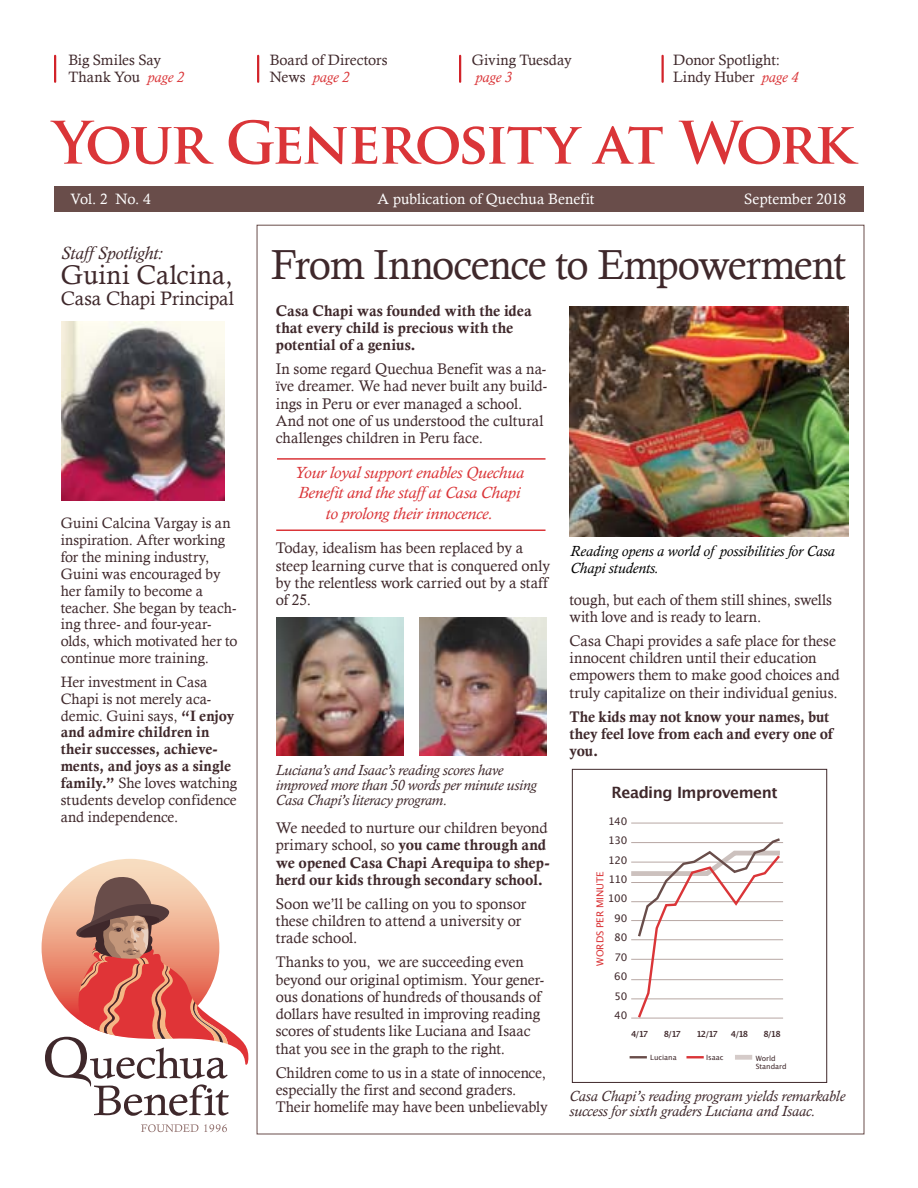
<style>
.page{position:relative;width:918px;height:1188px;background:#fff}
.page>*{position:absolute;margin:0;border:0;box-sizing:border-box;transform-origin:0 0}
.t1{font:700 57px "Trajan Pro";letter-spacing:-.055em;color:#da3538}
.t2{font:42px "Calisto";letter-spacing:-.03em;color:#3f282b}
.t3{font:27px "Calisto";letter-spacing:.01em;color:#3f282b}
.t4{font:19.5px "Calisto";color:#3f282b}
.t5{font:italic 18px "Calisto";letter-spacing:-.005em;color:#3f282b}
.t6{font:italic 16.5px/19.5px "Calisto";letter-spacing:-.005em;color:#da3538;scale:1.04 1}
.t7{font:700 15.6px "Lucida Grande";letter-spacing:-.035em;color:#3f282b}
.t8{font:15.3px/17.2px "Calisto";color:#3f282b}
.t9{font:15.3px/17.2px "Calis MT Bol";color:#3f282b}
.t10{font:15px/16.8px "Calisto";color:#3f282b}
.t11{font:italic 15px/15px "Calisto";color:#3f282b}
.t12{font:15px/16.8px "Calis MT Bol";letter-spacing:.005em;color:#3f282b}
.t13{font:italic 15px/16.5px "Calisto";color:#000}
.t14{font:15px "Calisto";letter-spacing:.01em;color:#fff}
.t15{font:italic 15px "Calisto";color:#da3538}
.t16{font:10.5px/19.5px "Lucida Grande";letter-spacing:-.02em;color:#3f282b;text-align:right}
.t17{font:9.6px "Lucida Grande";letter-spacing:-.01em;color:#da3538}
.t18{font:700 8.4px "Lucida Grande";letter-spacing:-.12em;color:#3f282b;scale:.96 1}
.t19{font:7.2px/8.7px "Lucida Grande";color:#3f282b}
.s1{font-style:italic;color:#da3538}
.s2{font-family:"Calis MT Bol"}
.s3{font-family:"Calisto"}
</style>
<div class="page">
<div style="left:54px;top:186px;width:810px;height:26px;background:#694d4a"></div>
<hr style="left:54px;top:56px;width:2px;height:26px;background:#d2232a">
<hr style="left:257px;top:56px;width:2px;height:26px;background:#d2232a">
<hr style="left:459px;top:56px;width:2px;height:26px;background:#d2232a">
<hr style="left:662px;top:56px;width:2px;height:26px;background:#d2232a">
<svg style="left:42px;top:859px;width:177px;height:178px"></svg>
<svg style="left:45px;top:875px;width:204px;height:241px"></svg>
<svg style="left:141px;top:1124px;width:57px;height:8px"></svg>
<svg style="left:204px;top:1124px;width:23px;height:8px"></svg>
<img style="left:570px;top:307px;width:278px;height:230px">
<hr style="left:631px;top:823px;width:152px;height:1px;background:#b7a7a3">
<svg style="left:631px;top:838px;width:152px;height:181px"></svg>
<svg style="left:630px;top:1056px;width:17px;height:2px"></svg>
<svg style="left:686px;top:1056px;width:18px;height:2px"></svg>
<div style="left:735px;top:1055px;width:17px;height:5px;background:#d5cbc9"></div>
<div style="left:572px;top:769px;width:255px;height:314px;border:1px solid #3f282b"></div>
<img style="left:61px;top:321px;width:164px;height:180px">
<img style="left:277px;top:618px;width:127px;height:138px">
<img style="left:419px;top:618px;width:127px;height:138px">
<hr style="left:277px;top:458px;width:269px;height:2px;background:#da3538">
<hr style="left:276px;top:530px;width:270px;height:1px;background:#da3538">
<p class="t10" style="left:68px;top:52px;width:117px">Big Smiles Say<br>Thank You <span class="s1">page 2</span></p>
<p class="t10" style="left:270px;top:52px;width:119px">Board of Directors<br>News <span class="s1">page 2</span></p>
<p class="t10" style="left:472px;top:52px;width:102px">Giving Tuesday</p>
<p class="t15" style="left:475px;top:68px;width:38px">page 3</p>
<p class="t10" style="left:673px;top:52px;width:126px">Donor Spotlight:<br>Lindy Huber <span class="s1">page 4</span></p>
<h1 class="t1" style="left:53px;top:107px;width:802px">Your Generosity at Work</h1>
<p class="t14" style="left:70px;top:190px;width:82px">Vol. 2 No. 4</p>
<p class="t14" style="left:378px;top:190px;width:218px">A publication of Quechua Benefit</p>
<p class="t14" style="left:744px;top:190px;width:103px">September 2018</p>
<p class="t5" style="left:61px;top:242px;width:103px">Staff Spotlight:</p>
<h3 class="t3" style="left:61px;top:260px;width:173px">Guini Calcina,</h3>
<p class="t4" style="left:61px;top:288px;width:175px">Casa Chapi Principal</p>
<p class="t10" style="left:61px;top:515px;width:178px">Guini Calcina Vargay is an inspiration. After working for the mining industry,<br>Guini was encouraged by her family to become a teacher. She began by teach&shy;ing three- and four-year&shy;olds, which motivated her to continue more training.</p>
<p class="t10" style="left:61px;top:673px;width:175px">Her investment in Casa<br>Chapi is not merely aca&shy;demic. Guini says, <span class="s2">“I enjoy</span></p>
<p class="t12" style="left:61px;top:724px;width:172px">and admire children in their successes, achieve&shy;ments, and joys as a single</p>
<p class="t10" style="left:61px;top:774px;width:178px;text-align:justify"><span class="s2">family.”</span> She loves watching students develop confidence and independence.</p>
<h2 class="t2" style="left:271px;top:240px;width:576px">From Innocence to Empowerment</h2>
<p class="t9" style="left:276px;top:302px;width:257px">Casa Chapi was founded with the idea that every child is precious with the potential of a genius.</p>
<p class="t8" style="left:276px;top:360px;width:273px">In some regard Quechua Benefit was a na&shy;ïve dreamer. We had never built any build&shy;ings in Peru or ever managed a school.<br>And not one of us understood the cultural challenges children in Peru face.</p>
<p class="t6" style="left:295px;top:463px;width:222px">Your loyal support enables Quechua<br>Benefit and the staff at Casa Chapi</p>
<p class="t6" style="left:326px;top:504px;width:162px">to prolong their innocence.</p>
<p class="t8" style="left:276px;top:539px;width:276px">Today, idealism has been replaced by a steep learning curve that is conquered only by the relentless work carried out by a staff of 25.</p>
<p class="t11" style="left:276px;top:762px;width:262px">Luciana’s and Isaac’s reading scores have improved more than 50 words per minute using<br>Casa Chapi’s literacy program.</p>
<p class="t8" style="left:276px;top:819px;width:273px">We needed to nurture our children beyond</p>
<p class="t9" style="left:276px;top:836px;width:275px"><span class="s3">primary school, so</span> you came through and we opened Casa Chapi Arequipa to shep&shy;herd our kids through secondary school.</p>
<p class="t8" style="left:276px;top:895px;width:252px">Soon we’ll be calling on you to sponsor these children to attend a university or trade school.</p>
<p class="t8" style="left:276px;top:953px;width:270px">Thanks to you, we are succeeding even beyond our original optimism. Your gener&shy;ous donations of hundreds of thousands of dollars have resulted in improving reading scores of students like Luciana and Isaac that you see in the graph to the right.</p>
<p class="t8" style="left:276px;top:1064px;width:273px">Children come to us in a state of innocence, especially the first and second graders.<br>Their homelife may have been unbelievably</p>
<p class="t13" style="left:570px;top:543px;width:266px">Reading opens a world of possibilities for Casa<br>Chapi students.</p>
<p class="t8" style="left:570px;top:591px;width:264px">tough, but each of them still shines, swells with love and is ready to learn.</p>
<p class="t8" style="left:570px;top:632px;width:272px">Casa Chapi provides a safe place for these innocent children until their education empowers them to make good choices and truly capitalize on their individual genius.</p>
<p class="t9" style="left:570px;top:708px;width:265px">The kids may not know your names, but they feel love from each and every one of you.</p>
<p class="t7" style="left:612px;top:780px;width:168px">Reading Improvement</p>
<p class="t16" style="left:608px;top:811px;width:21px">140<br>130<br>120<br>110<br>100<br>90<br>80<br>70<br>60<br>50<br>40</p>
<p class="t18" style="left:631px;top:1027px;width:19px">4/17</p>
<p class="t18" style="left:664px;top:1027px;width:19px">8/17</p>
<p class="t18" style="left:696px;top:1027px;width:24px">12/17</p>
<p class="t18" style="left:731px;top:1027px;width:20px">4/18</p>
<p class="t18" style="left:763px;top:1027px;width:20px">8/18</p>
<p class="t17" style="left:595px;top:966px;width:96px;rotate:-90deg">WORDS PER MINUTE</p>
<p class="t19" style="left:650px;top:1053px;width:28px">Luciana</p>
<p class="t19" style="left:706px;top:1053px;width:19px">Isaac</p>
<p class="t19" style="left:756px;top:1054px;width:33px">World<br>Standard</p>
<p class="t11" style="left:570px;top:1088px;width:277px">Casa Chapi’s reading program yields remarkable success for sixth graders Luciana and Isaac.</p>
</div>
